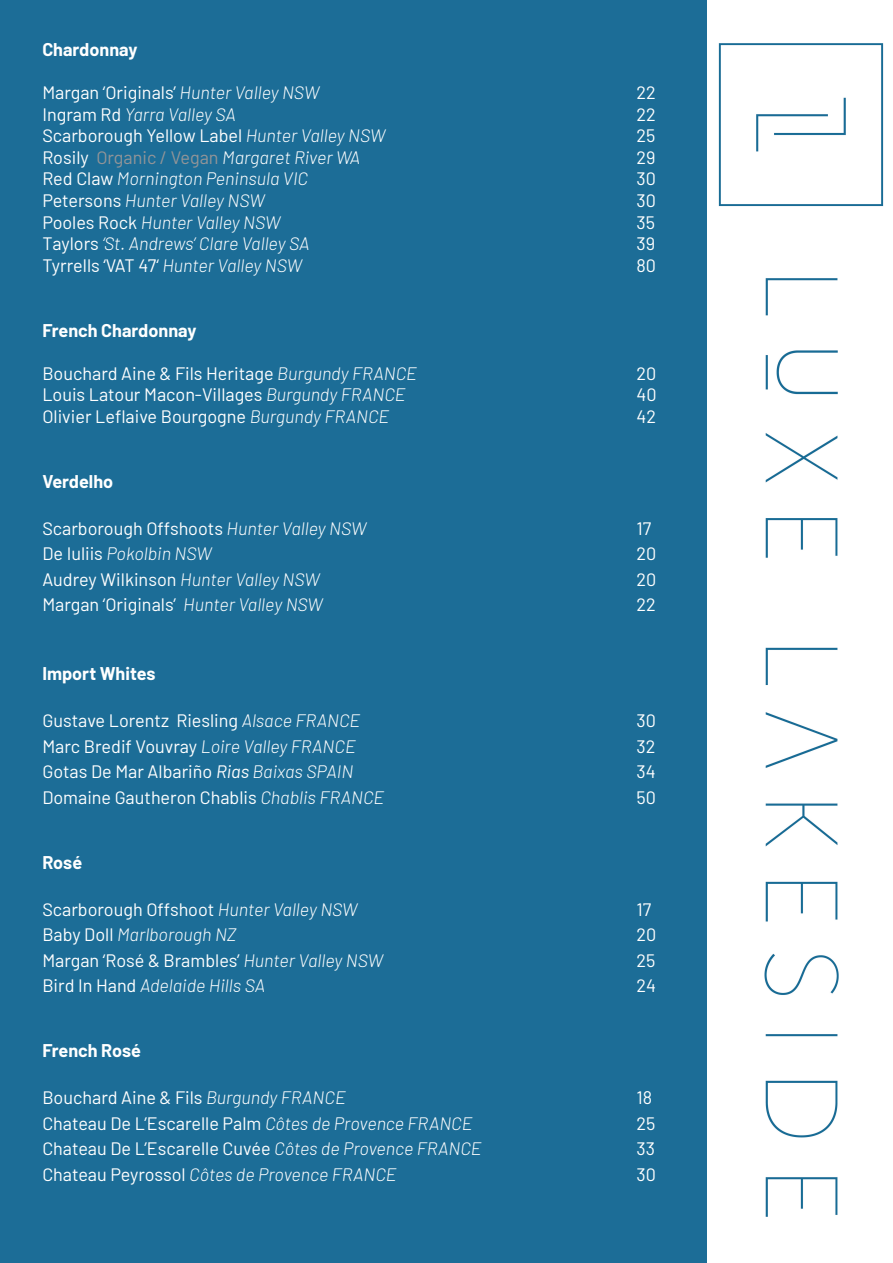
<style>
.page{position:relative;width:893px;height:1263px;background:#fff}
.page>*{position:absolute;margin:0;border:0;box-sizing:border-box;transform-origin:0 0}
.t1{font:18px "Barlow";color:#fff}
.t2{font:italic 300 18px "Barlow";color:#fff}
.t3{font:700 18px "Barlow";color:#fff}
.s1{font-weight:300;font-style:italic}
.s2{font-weight:400;font-style:normal}
.s3{font-weight:400;font-style:normal;color:#939598}
.s4{font-style:italic}
</style>
<div class="page">
<img style="left:718px;top:43px;width:166px;height:1174px">
<div style="left:0;top:1px;width:706px;height:1262px;background:#1c6d97"></div>
<p class="t3" style="left:42px;top:36px;width:97px">Chardonnay</p>
<p class="t1" style="left:42px;top:79px;width:278px">Margan ‘Originals’ <span class="s1">Hunter Valley NSW</span></p>
<p class="t1" style="left:636px;top:79px;width:21px">22</p>
<p class="t2" style="left:42px;top:101px;width:195px"><span class="s2">Ingram Rd</span> Yarra Valley SA</p>
<p class="t1" style="left:636px;top:101px;width:21px">22</p>
<p class="t1" style="left:42px;top:123px;width:345px">Scarborough Yellow Label <span class="s1">Hunter Valley NSW</span></p>
<p class="t1" style="left:636px;top:123px;width:20px">25</p>
<p class="t2" style="left:42px;top:144px;width:319px"><span class="s2">Rosily</span> <span class="s3">Organic / Vegan</span> Margaret River WA</p>
<p class="t1" style="left:636px;top:144px;width:21px">29</p>
<p class="t2" style="left:42px;top:166px;width:267px"><span class="s2">Red Claw</span> Mornington Peninsula VIC</p>
<p class="t1" style="left:636px;top:166px;width:21px">30</p>
<p class="t2" style="left:42px;top:188px;width:224px"><span class="s2">Petersons</span> Hunter Valley NSW</p>
<p class="t1" style="left:636px;top:187px;width:21px">30</p>
<p class="t2" style="left:42px;top:209px;width:240px"><span class="s2">Pooles Rock</span> Hunter Valley NSW</p>
<p class="t1" style="left:636px;top:209px;width:20px">35</p>
<p class="t2" style="left:42px;top:231px;width:269px"><span class="s2">Taylors</span> ‘St. Andrews’ Clare Valley SA</p>
<p class="t1" style="left:636px;top:231px;width:20px">39</p>
<p class="t1" style="left:42px;top:252px;width:261px">Tyrrells ‘VAT 47‘ <span class="s1">Hunter Valley NSW</span></p>
<p class="t1" style="left:636px;top:252px;width:21px">80</p>
<p class="t3" style="left:42px;top:317px;width:156px">French Chardonnay</p>
<p class="t1" style="left:42px;top:360px;width:376px">Bouchard Aine &amp; Fils Heritage <span class="s1">Burgundy FRANCE</span></p>
<p class="t1" style="left:636px;top:360px;width:21px">20</p>
<p class="t1" style="left:42px;top:382px;width:365px">Louis Latour Macon-Villages <span class="s1">Burgundy FRANCE</span></p>
<p class="t1" style="left:636px;top:382px;width:22px">40</p>
<p class="t1" style="left:42px;top:403px;width:348px">Olivier Leflaive Bourgogne <span class="s1">Burgundy FRANCE</span></p>
<p class="t1" style="left:636px;top:403px;width:21px">42</p>
<p class="t3" style="left:42px;top:468px;width:72px">Verdelho</p>
<p class="t1" style="left:42px;top:515px;width:326px">Scarborough Offshoots <span class="s1">Hunter Valley NSW</span></p>
<p class="t1" style="left:636px;top:515px;width:16px">17</p>
<p class="t2" style="left:42px;top:541px;width:171px"><span class="s2">De Iuliis</span> Pokolbin NSW</p>
<p class="t1" style="left:636px;top:541px;width:21px">20</p>
<p class="t1" style="left:42px;top:566px;width:279px">Audrey Wilkinson <span class="s1">Hunter Valley NSW</span></p>
<p class="t1" style="left:636px;top:566px;width:21px">20</p>
<p class="t1" style="left:42px;top:592px;width:282px">Margan ‘Originals’ <span class="s1">Hunter Valley NSW</span></p>
<p class="t1" style="left:636px;top:592px;width:21px">22</p>
<p class="t3" style="left:42px;top:660px;width:115px">Import Whites</p>
<p class="t1" style="left:42px;top:708px;width:319px">Gustave Lorentz Riesling <span class="s1">Alsace FRANCE</span></p>
<p class="t1" style="left:636px;top:708px;width:21px">30</p>
<p class="t1" style="left:42px;top:733px;width:315px">Marc Bredif Vouvray <span class="s1">Loire Valley FRANCE</span></p>
<p class="t1" style="left:636px;top:733px;width:20px">32</p>
<p class="t1" style="left:42px;top:759px;width:312px">Gotas De Mar Albariño <span class="s4">Rias</span> <span class="s1">Baixas SPAIN</span></p>
<p class="t1" style="left:636px;top:759px;width:21px">34</p>
<p class="t1" style="left:42px;top:784px;width:343px">Domaine Gautheron Chablis <span class="s1">Chablis FRANCE</span></p>
<p class="t1" style="left:636px;top:784px;width:21px">50</p>
<p class="t3" style="left:42px;top:849px;width:41px">Rosé</p>
<p class="t1" style="left:42px;top:896px;width:317px">Scarborough Offshoot <span class="s1">Hunter Valley NSW</span></p>
<p class="t1" style="left:636px;top:896px;width:16px">17</p>
<p class="t2" style="left:42px;top:922px;width:196px"><span class="s2">Baby Doll</span> Marlborough NZ</p>
<p class="t1" style="left:636px;top:922px;width:21px">20</p>
<p class="t1" style="left:42px;top:947px;width:342px">Margan ‘Rosé &amp; Brambles’ <span class="s1">Hunter Valley NSW</span></p>
<p class="t1" style="left:636px;top:947px;width:20px">25</p>
<p class="t2" style="left:42px;top:973px;width:224px"><span class="s2">Bird In Hand</span> Adelaide Hills SA</p>
<p class="t1" style="left:636px;top:973px;width:21px">24</p>
<p class="t3" style="left:42px;top:1037px;width:100px">French Rosé</p>
<p class="t1" style="left:42px;top:1085px;width:305px">Bouchard Aine &amp; Fils <span class="s1">Burgundy FRANCE</span></p>
<p class="t1" style="left:636px;top:1085px;width:17px">18</p>
<p class="t1" style="left:42px;top:1110px;width:432px">Chateau De L’Escarelle Palm <span class="s1">Côtes de Provence FRANCE</span></p>
<p class="t1" style="left:636px;top:1110px;width:20px">25</p>
<p class="t1" style="left:42px;top:1136px;width:441px">Chateau De L’Escarelle Cuvée <span class="s1">Côtes de Provence FRANCE</span></p>
<p class="t1" style="left:636px;top:1136px;width:20px">33</p>
<p class="t2" style="left:42px;top:1161px;width:356px"><span class="s2">Chateau Peyrossol</span> Côtes de Provence FRANCE</p>
<p class="t1" style="left:636px;top:1161px;width:21px">30</p>
</div>
